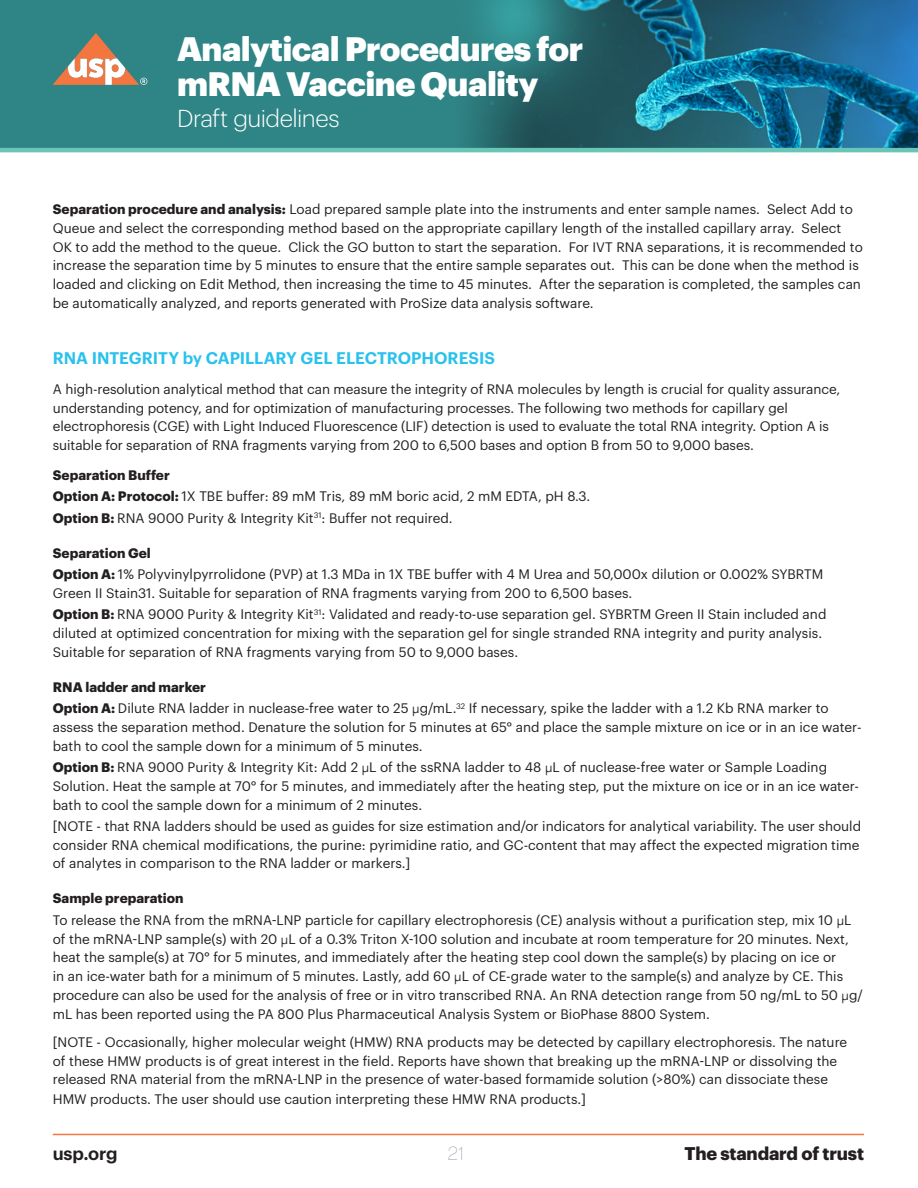
<style>
.page{position:relative;width:918px;height:1188px;background:#fff}
.page>*{position:absolute;margin:0;border:0;box-sizing:border-box;transform-origin:0 0}
.t1{font:900 33.3px/35.2px "Graphik";letter-spacing:-.015em;color:#fff}
.t2{font:300 24px "Graphik";letter-spacing:-.025em;color:#fff}
.t3{font:200 19.5px "GT Walsheim";color:#778494}
.t4{font:700 18px "Graphik";letter-spacing:-.01em;color:#231f20}
.t5{font:600 18px "Graphik";letter-spacing:-.01em;color:#231f20}
.Subhead_1{font:600 16.5px "Graphik";letter-spacing:-.005em;color:#29c1ed}
.Body_Copy{font:13.5px/18.8px "Graphik";color:#231f20}
.Body_Copy-2{font:700 13.5px "Graphik";color:#231f20}
.s1{font-weight:700}
.s2{font-family:"Avenir"}
</style>
<div class="page">
<hr style="left:53px;top:1134px;width:811px;height:1px;background:#f37540">
<img style="left:0;top:0;width:918px;height:148px">
<svg style="left:53px;top:33px;width:94px;height:52px;background:#899384"></svg>
<hr style="left:0;top:148px;width:918px;height:4px;background:#69c6b6">
<h1 class="t1" style="left:177px;top:28px;width:408px">Analytical Procedures for mRNA Vaccine Quality</h1>
<h2 class="t2" style="left:177px;top:101px;width:164px">Draft guidelines</h2>
<p class="Body_Copy" style="left:53px;top:199px;width:812px"><span class="s1">Separation procedure and analysis:</span> Load prepared sample plate into the instruments and enter sample names. Select Add to Queue and select the corresponding method based on the appropriate capillary length of the installed capillary array. Select OK to add the method to the queue. Click the GO button to start the separation. For IVT RNA separations, it is recommended to increase the separation time by 5 minutes to ensure that the entire sample separates out. This can be done when the method is loaded and clicking on Edit Method, then increasing the time to 45 minutes. After the separation is completed, the samples can be automatically analyzed, and reports generated with ProSize data analysis software.</p>
<p class="Subhead_1" style="left:53px;top:346px;width:444px">RNA INTEGRITY by CAPILLARY GEL ELECTROPHORESIS</p>
<p class="Body_Copy" style="left:53px;top:378px;width:789px">A high-resolution analytical method that can measure the integrity of RNA molecules by length is crucial for quality assurance, understanding potency, and for optimization of manufacturing processes. The following two methods for capillary gel electrophoresis (CGE) with Light Induced Fluorescence (LIF) detection is used to evaluate the total RNA integrity. Option A is suitable for separation of RNA fragments varying from 200 to 6,500 bases and option B from 50 to 9,000 bases.</p>
<p class="Body_Copy-2" style="left:53px;top:464px;width:119px">Separation Buffer</p>
<p class="Body_Copy" style="left:53px;top:486px;width:539px"><span class="s1">Option A: Protocol:</span> 1X TBE buffer: 89 mM Tris, 89 mM boric acid, 2 mM EDTA, pH 8.3.</p>
<p class="Body_Copy" style="left:53px;top:507px;width:401px"><span class="s1">Option B:</span> RNA 9000 Purity &amp; Integrity Kit<sup>31</sup>: Buffer not required.</p>
<p class="Body_Copy-2" style="left:53px;top:542px;width:100px">Separation Gel</p>
<p class="Body_Copy" style="left:53px;top:564px;width:772px"><span class="s1">Option A:</span> 1% Polyvinylpyrrolidone (PVP) at 1.3 MDa in 1X TBE buffer with 4 M Urea and 50,000x dilution or 0.002% SYBRTM<br>Green II Stain31. Suitable for separation of RNA fragments varying from 200 to 6,500 bases.</p>
<p class="Body_Copy" style="left:53px;top:604px;width:775px"><span class="s1">Option B:</span> RNA 9000 Purity &amp; Integrity Kit<sup>31</sup>: Validated and ready-to-use separation gel. SYBRTM Green II Stain included and diluted at optimized concentration for mixing with the separation gel for single stranded RNA integrity and purity analysis.<br>Suitable for separation of RNA fragments varying from 50 to 9,000 bases.</p>
<p class="Body_Copy-2" style="left:53px;top:676px;width:155px">RNA ladder and marker</p>
<p class="Body_Copy" style="left:53px;top:698px;width:810px"><span class="s1">Option A:</span> Dilute RNA ladder in nuclease-free water to 25 <span class="s2">µ</span>g/mL.<sup>32</sup> If necessary, spike the ladder with a 1.2 Kb RNA marker to assess the separation method. Denature the solution for 5 minutes at 65° and place the sample mixture on ice or in an ice water&shy;bath to cool the sample down for a minimum of 5 minutes.</p>
<p class="Body_Copy" style="left:53px;top:757px;width:808px"><span class="s1">Option B:</span> RNA 9000 Purity &amp; Integrity Kit: Add 2 <span class="s2">µ</span>L of the ssRNA ladder to 48 <span class="s2">µ</span>L of nuclease-free water or Sample Loading<br>Solution. Heat the sample at 70° for 5 minutes, and immediately after the heating step, put the mixture on ice or in an ice water&shy;bath to cool the sample down for a minimum of 2 minutes.</p>
<p class="Body_Copy" style="left:53px;top:816px;width:810px">[NOTE - that RNA ladders should be used as guides for size estimation and/or indicators for analytical variability. The user should consider RNA chemical modifications, the purine: pyrimidine ratio, and GC-content that may affect the expected migration time of analytes in comparison to the RNA ladder or markers.]</p>
<p class="Body_Copy-2" style="left:53px;top:888px;width:132px">Sample preparation</p>
<p class="Body_Copy" style="left:53px;top:909px;width:812px">To release the RNA from the mRNA-LNP particle for capillary electrophoresis (CE) analysis without a purification step, mix 10 <span class="s2">µ</span>L of the mRNA-LNP sample(s) with 20 <span class="s2">µ</span>L of a 0.3% Triton X-100 solution and incubate at room temperature for 20 minutes. Next, heat the sample(s) at 70° for 5 minutes, and immediately after the heating step cool down the sample(s) by placing on ice or<br>in an ice-water bath for a minimum of 5 minutes. Lastly, add 60 <span class="s2">µ</span>L of CE-grade water to the sample(s) and analyze by CE. This procedure can also be used for the analysis of free or in vitro transcribed RNA. An RNA detection range from 50 ng/mL to 50 <span class="s2">µ</span>g/ mL has been reported using the PA 800 Plus Pharmaceutical Analysis System or BioPhase 8800 System.</p>
<p class="Body_Copy" style="left:53px;top:1031px;width:796px">[NOTE - Occasionally, higher molecular weight (HMW) RNA products may be detected by capillary electrophoresis. The nature of these HMW products is of great interest in the field. Reports have shown that breaking up the mRNA-LNP or dissolving the released RNA material from the mRNA-LNP in the presence of water-based formamide solution (&gt;80%) can dissociate these HMW products. The user should use caution interpreting these HMW RNA products.]</p>
<h3 class="t5" style="left:53px;top:1140px;width:66px">usp.org</h3>
<h3 class="t3" style="left:448px;top:1143px;width:18px">21</h3>
<h3 class="t4" style="left:685px;top:1140px;width:181px">The standard of trust</h3>
</div>
